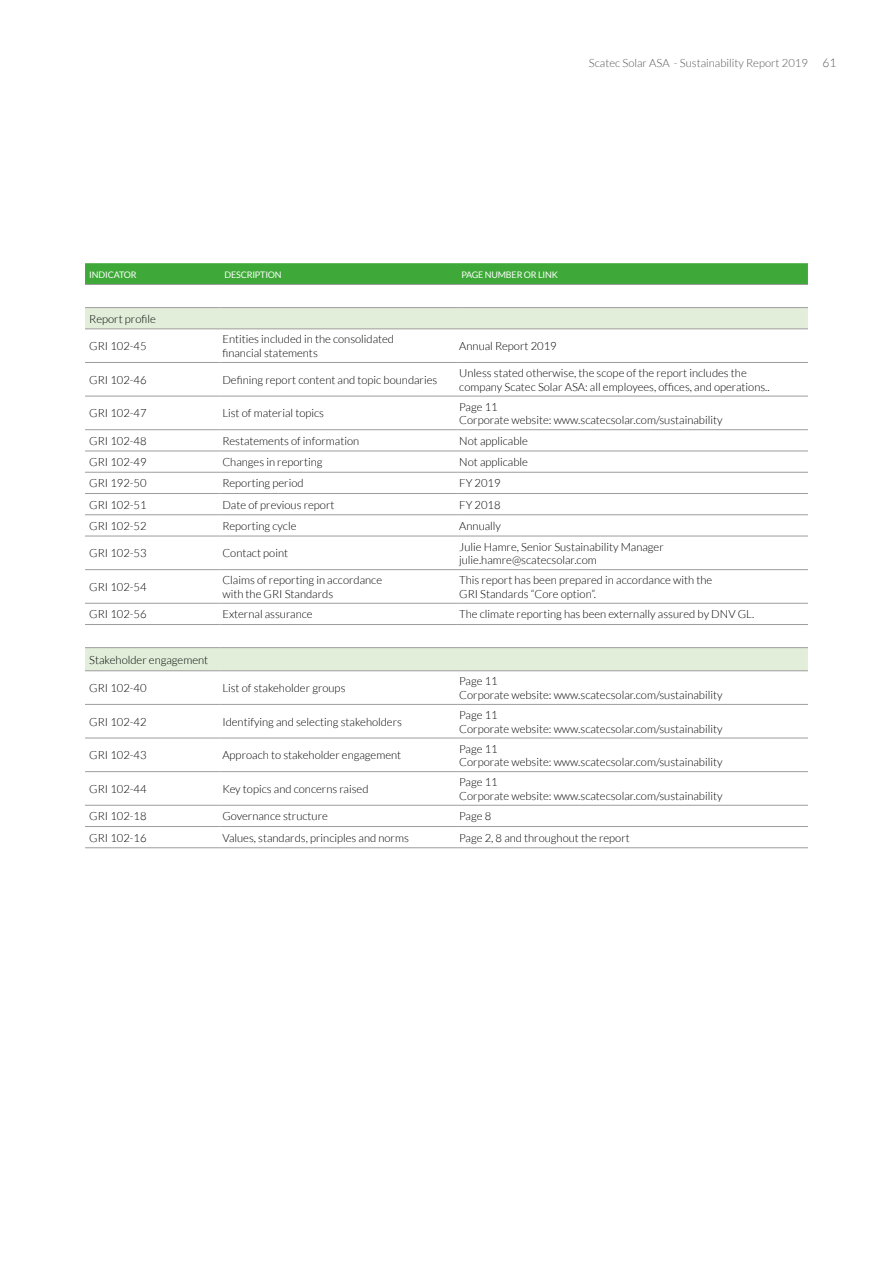
<style>
.page{position:relative;width:893px;height:1263px;background:#fff}
.page>*{position:absolute;margin:0;border:0;box-sizing:border-box;transform-origin:0 0}
.t1{font:300 11.25px/13.5px "Lato";color:#000}
.t2{font:300 11.25px "Lato";color:#575756}
.t3{font:9px "Lato";letter-spacing:-.02em;color:#fff}
.s1{font-size:12px}
</style>
<div class="page">
<div style="left:85px;top:263px;width:723px;height:21px;background:#3ea938"></div>
<svg style="left:85px;top:308px;width:723px;height:362px"></svg>
<hr style="left:85px;top:284px;width:135px;height:1px;background:#9d9d9c">
<hr style="left:220px;top:284px;width:237px;height:1px;background:#9d9d9c">
<hr style="left:457px;top:284px;width:351px;height:1px;background:#9d9d9c">
<hr style="left:85px;top:329px;width:135px;height:1px;background:#9d9d9c">
<hr style="left:220px;top:329px;width:237px;height:1px;background:#9d9d9c">
<hr style="left:457px;top:329px;width:351px;height:1px;background:#9d9d9c">
<hr style="left:85px;top:362px;width:135px;height:1px;background:#9d9d9c">
<hr style="left:220px;top:362px;width:237px;height:1px;background:#9d9d9c">
<hr style="left:457px;top:362px;width:351px;height:1px;background:#9d9d9c">
<hr style="left:85px;top:396px;width:135px;height:1px;background:#9d9d9c">
<hr style="left:220px;top:396px;width:237px;height:1px;background:#9d9d9c">
<hr style="left:457px;top:396px;width:351px;height:1px;background:#9d9d9c">
<hr style="left:85px;top:429px;width:135px;height:1px;background:#9d9d9c">
<hr style="left:220px;top:429px;width:237px;height:1px;background:#9d9d9c">
<hr style="left:457px;top:429px;width:351px;height:1px;background:#9d9d9c">
<hr style="left:85px;top:451px;width:135px;height:1px;background:#9d9d9c">
<hr style="left:220px;top:451px;width:237px;height:1px;background:#9d9d9c">
<hr style="left:457px;top:451px;width:351px;height:1px;background:#9d9d9c">
<hr style="left:85px;top:472px;width:135px;height:1px;background:#9d9d9c">
<hr style="left:220px;top:472px;width:237px;height:1px;background:#9d9d9c">
<hr style="left:457px;top:472px;width:351px;height:1px;background:#9d9d9c">
<hr style="left:85px;top:493px;width:135px;height:1px;background:#9d9d9c">
<hr style="left:220px;top:493px;width:237px;height:1px;background:#9d9d9c">
<hr style="left:457px;top:493px;width:351px;height:1px;background:#9d9d9c">
<hr style="left:85px;top:514px;width:135px;height:1px;background:#9d9d9c">
<hr style="left:220px;top:514px;width:237px;height:1px;background:#9d9d9c">
<hr style="left:457px;top:514px;width:351px;height:1px;background:#9d9d9c">
<hr style="left:85px;top:536px;width:135px;height:1px;background:#9d9d9c">
<hr style="left:220px;top:536px;width:237px;height:1px;background:#9d9d9c">
<hr style="left:457px;top:536px;width:351px;height:1px;background:#9d9d9c">
<hr style="left:85px;top:569px;width:135px;height:1px;background:#9d9d9c">
<hr style="left:220px;top:569px;width:237px;height:1px;background:#9d9d9c">
<hr style="left:457px;top:569px;width:351px;height:1px;background:#9d9d9c">
<hr style="left:85px;top:603px;width:135px;height:1px;background:#9d9d9c">
<hr style="left:220px;top:603px;width:237px;height:1px;background:#9d9d9c">
<hr style="left:457px;top:603px;width:351px;height:1px;background:#9d9d9c">
<hr style="left:85px;top:704px;width:135px;height:1px;background:#9d9d9c">
<hr style="left:220px;top:704px;width:237px;height:1px;background:#9d9d9c">
<hr style="left:457px;top:704px;width:351px;height:1px;background:#9d9d9c">
<hr style="left:85px;top:738px;width:135px;height:1px;background:#9d9d9c">
<hr style="left:220px;top:738px;width:237px;height:1px;background:#9d9d9c">
<hr style="left:457px;top:738px;width:351px;height:1px;background:#9d9d9c">
<hr style="left:85px;top:771px;width:135px;height:1px;background:#9d9d9c">
<hr style="left:220px;top:771px;width:237px;height:1px;background:#9d9d9c">
<hr style="left:457px;top:771px;width:351px;height:1px;background:#9d9d9c">
<hr style="left:85px;top:805px;width:135px;height:1px;background:#9d9d9c">
<hr style="left:220px;top:805px;width:237px;height:1px;background:#9d9d9c">
<hr style="left:457px;top:805px;width:351px;height:1px;background:#9d9d9c">
<hr style="left:85px;top:826px;width:135px;height:1px;background:#9d9d9c">
<hr style="left:220px;top:826px;width:237px;height:1px;background:#9d9d9c">
<hr style="left:457px;top:826px;width:351px;height:1px;background:#9d9d9c">
<hr style="left:85px;top:847px;width:135px;height:1px;background:#9d9d9c">
<hr style="left:220px;top:847px;width:237px;height:1px;background:#9d9d9c">
<hr style="left:457px;top:847px;width:351px;height:1px;background:#9d9d9c">
<hr style="left:85px;top:670px;width:135px;height:1px;background:#9d9d9c">
<hr style="left:220px;top:670px;width:237px;height:1px;background:#9d9d9c">
<hr style="left:457px;top:670px;width:351px;height:1px;background:#9d9d9c">
<hr style="left:85px;top:624px;width:135px;height:1px;background:#9d9d9c">
<hr style="left:220px;top:624px;width:237px;height:1px;background:#9d9d9c">
<hr style="left:457px;top:624px;width:351px;height:1px;background:#9d9d9c">
<hr style="left:85px;top:647px;width:135px;height:1px;background:#9d9d9c">
<hr style="left:220px;top:647px;width:237px;height:1px;background:#9d9d9c">
<hr style="left:457px;top:647px;width:351px;height:1px;background:#9d9d9c">
<hr style="left:85px;top:307px;width:135px;height:1px;background:#9d9d9c">
<hr style="left:220px;top:307px;width:237px;height:1px;background:#9d9d9c">
<hr style="left:457px;top:307px;width:351px;height:1px;background:#9d9d9c">
<p class="t2" style="left:589px;top:57px;width:249px">Scatec Solar ASA - Sustainability Report 2019 <span class="s1">61</span></p>
<p class="t3" style="left:89px;top:270px;width:49px">INDICATOR</p>
<p class="t3" style="left:225px;top:270px;width:59px">DESCRIPTION</p>
<p class="t3" style="left:461px;top:270px;width:98px">PAGE NUMBER OR LINK</p>
<p class="t1" style="left:89px;top:312px;width:68px">Report profile</p>
<p class="t1" style="left:89px;top:339px;width:59px">GRI 102-45</p>
<p class="t1" style="left:222px;top:333px;width:173px">Entities included in the consolidated financial statements</p>
<p class="t1" style="left:459px;top:339px;width:99px">Annual Report 2019</p>
<p class="t1" style="left:89px;top:373px;width:59px">GRI 102-46</p>
<p class="t1" style="left:222px;top:373px;width:216px">Defining report content and topic boundaries</p>
<p class="t1" style="left:459px;top:366px;width:312px">Unless stated otherwise, the scope of the report includes the company Scatec Solar ASA: all employees, offices, and operations..</p>
<p class="t1" style="left:89px;top:407px;width:59px">GRI 102-47</p>
<p class="t1" style="left:222px;top:407px;width:103px">List of material topics</p>
<p class="t1" style="left:459px;top:400px;width:265px">Page 11<br>Corporate website: www.scatecsolar.com/sustainability</p>
<p class="t1" style="left:89px;top:434px;width:59px">GRI 102-48</p>
<p class="t1" style="left:222px;top:434px;width:138px">Restatements of information</p>
<p class="t1" style="left:459px;top:434px;width:70px">Not applicable</p>
<p class="t1" style="left:89px;top:455px;width:59px">GRI 102-49</p>
<p class="t1" style="left:222px;top:455px;width:102px">Changes in reporting</p>
<p class="t1" style="left:459px;top:455px;width:70px">Not applicable</p>
<p class="t1" style="left:89px;top:477px;width:59px">GRI 192-50</p>
<p class="t1" style="left:222px;top:477px;width:83px">Reporting period</p>
<p class="t1" style="left:459px;top:477px;width:43px">FY 2019</p>
<p class="t1" style="left:89px;top:498px;width:59px">GRI 102-51</p>
<p class="t1" style="left:222px;top:498px;width:114px">Date of previous report</p>
<p class="t1" style="left:459px;top:498px;width:43px">FY 2018</p>
<p class="t1" style="left:89px;top:519px;width:59px">GRI 102-52</p>
<p class="t1" style="left:222px;top:519px;width:76px">Reporting cycle</p>
<p class="t1" style="left:459px;top:519px;width:43px">Annually</p>
<p class="t1" style="left:89px;top:547px;width:59px">GRI 102-53</p>
<p class="t1" style="left:222px;top:547px;width:67px">Contact point</p>
<p class="t1" style="left:459px;top:540px;width:206px">Julie Hamre, Senior Sustainability Manager julie.hamre@scatecsolar.com</p>
<p class="t1" style="left:89px;top:580px;width:59px">GRI 102-54</p>
<p class="t1" style="left:222px;top:573px;width:161px">Claims of reporting in accordance with the GRI Standards</p>
<p class="t1" style="left:459px;top:573px;width:254px">This report has been prepared in accordance with the<br>GRI Standards “Core option”.</p>
<p class="t1" style="left:89px;top:608px;width:59px">GRI 102-56</p>
<p class="t1" style="left:222px;top:608px;width:92px">External assurance</p>
<p class="t1" style="left:459px;top:608px;width:297px">The climate reporting has been externally assured by DNV GL.</p>
<p class="t1" style="left:89px;top:653px;width:120px">Stakeholder engagement</p>
<p class="t1" style="left:89px;top:681px;width:59px">GRI 102-40</p>
<p class="t1" style="left:222px;top:681px;width:125px">List of stakeholder groups</p>
<p class="t1" style="left:459px;top:675px;width:265px">Page 11<br>Corporate website: www.scatecsolar.com/sustainability</p>
<p class="t1" style="left:89px;top:715px;width:59px">GRI 102-42</p>
<p class="t1" style="left:222px;top:715px;width:181px">Identifying and selecting stakeholders</p>
<p class="t1" style="left:459px;top:708px;width:265px">Page 11<br>Corporate website: www.scatecsolar.com/sustainability</p>
<p class="t1" style="left:89px;top:749px;width:59px">GRI 102-43</p>
<p class="t1" style="left:222px;top:749px;width:180px">Approach to stakeholder engagement</p>
<p class="t1" style="left:459px;top:742px;width:265px">Page 11<br>Corporate website: www.scatecsolar.com/sustainability</p>
<p class="t1" style="left:89px;top:782px;width:59px">GRI 102-44</p>
<p class="t1" style="left:222px;top:782px;width:148px">Key topics and concerns raised</p>
<p class="t1" style="left:459px;top:775px;width:265px">Page 11<br>Corporate website: www.scatecsolar.com/sustainability</p>
<p class="t1" style="left:89px;top:810px;width:59px">GRI 102-18</p>
<p class="t1" style="left:222px;top:810px;width:107px">Governance structure</p>
<p class="t1" style="left:459px;top:810px;width:33px">Page 8</p>
<p class="t1" style="left:89px;top:831px;width:59px">GRI 102-16</p>
<p class="t1" style="left:222px;top:831px;width:188px">Values, standards, principles and norms</p>
<p class="t1" style="left:459px;top:831px;width:172px">Page 2, 8 and throughout the report</p>
</div>
